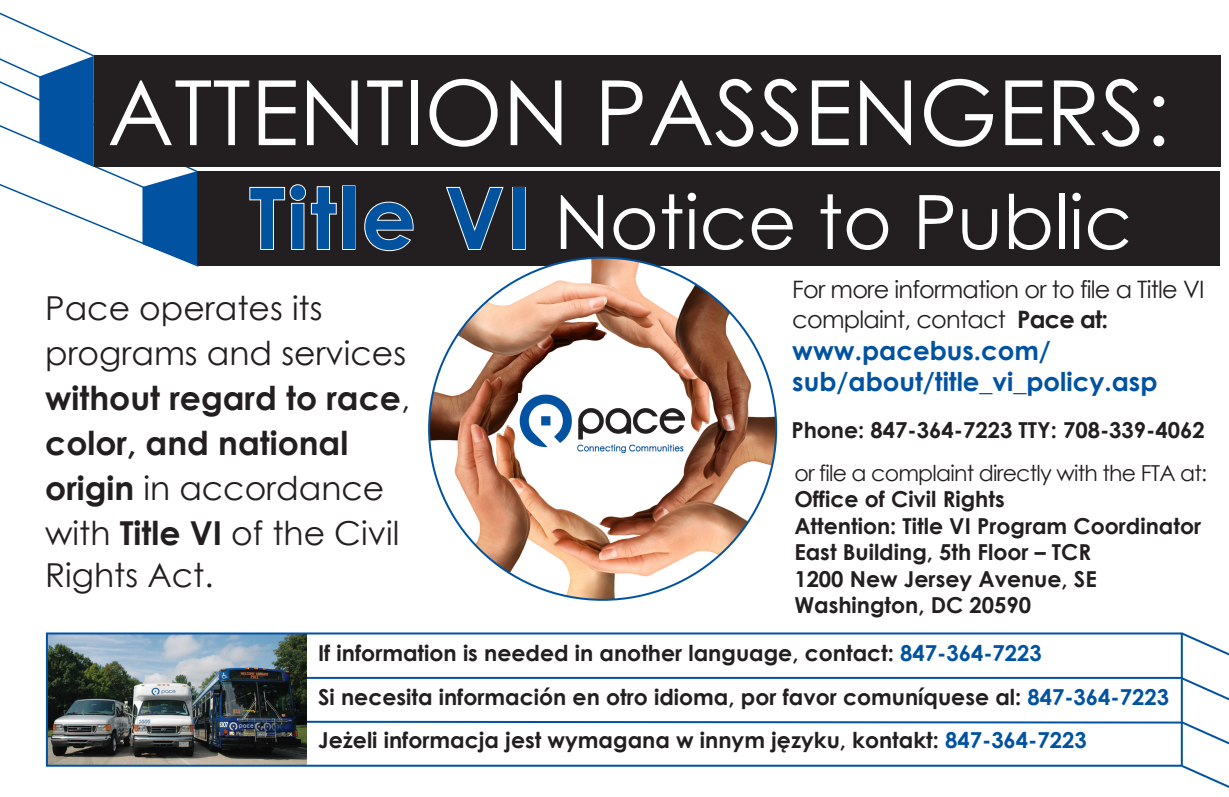
<style>
.page{position:relative;width:1229px;height:797px;background:#fff}
.page>*{position:absolute;margin:0;border:0;box-sizing:border-box;transform-origin:0 0}
.t1{font:90px "Century Gothic";color:#fff}
.t2{font:75px "Century Gothic";color:#fff}
.t3{font:33px/45px "Century Gothic";color:#231f20}
.t4{font:700 26px/31.2px "Century Gothic";color:#0153a1}
.t5{font:24px/30.4px "Century Gothic";letter-spacing:-.03em;color:#231f20}
.t6{font:700 22px/26.4px "Century Gothic";color:#231f20}
.t7{font:22px "Century Gothic";letter-spacing:-.035em;color:#231f20}
.s1{font-weight:700;font-size:85px;color:#0153a0}
.s2{font-weight:700}
.s3{color:#0153a1}
</style>
<div class="page">
<img style="left:49px;top:635px;width:255px;height:129px">
<div style="left:197px;top:171px;width:1022px;height:94px;background:#231f20"></div>
<svg style="left:249px;top:184px;width:88px;height:66px"></svg>
<div style="left:342px;top:185px;width:13px;height:65px;border:2px solid #fff"></div>
<svg style="left:364px;top:201px;width:50px;height:51px"></svg>
<svg style="left:446px;top:186px;width:58px;height:64px"></svg>
<div style="left:512px;top:187px;width:13px;height:63px;border:2px solid #fff"></div>
<div style="left:94px;top:56px;width:1126px;height:111px;background:#231f20"></div>
<img style="left:429px;top:258px;width:347px;height:342px">
<img style="left:518px;top:394px;width:166px;height:59px">
<svg style="left:0;top:12px;width:200px;height:255px"></svg>
<svg style="left:304px;top:632px;width:925px;height:156px"></svg>
<p class="t1" style="left:107px;top:50px;width:1064px">ATTENTION PASSENGERS:</p>
<p class="t2" style="left:249px;top:169px;width:884px"><span class="s1">Title VI</span> Notice to Public</p>
<p class="t3" style="left:45px;top:285px;width:366px">Pace operates its programs and services <span class="s2">without regard to race</span>, <span class="s2">color, and national origin</span> in accordance with <span class="s2">Title VI</span> of the Civil</p>
<p class="t3" style="left:45px;top:552px;width:170px">Rights Act.</p>
<p class="t5" style="left:792px;top:274px;width:413px">For more information or to file a Title VI complaint, contact <span class="s2">Pace at:</span></p>
<p class="t4" style="left:792px;top:333px;width:367px">www.pacebus.com/ sub/about/title_vi_policy.asp</p>
<p class="t6" style="left:791px;top:416px;width:415px">Phone: 847-364-7223 TTY: 708-339-4062</p>
<p class="t7" style="left:794px;top:458px;width:414px">or file a complaint directly with the FTA at:</p>
<p class="t6" style="left:794px;top:485px;width:408px">Office of Civil Rights<br>Attention: Title VI Program Coordinator<br>East Building, 5th Floor – TCR<br>1200 New Jersey Avenue, SE<br>Washington, DC 20590</p>
<p class="t6" style="left:318px;top:639px;width:725px">If information is needed in another language, contact: <span class="s3">847-364-7223</span></p>
<p class="t6" style="left:318px;top:682px;width:852px">Si necesita información en otro idioma, por favor comuníquese al: <span class="s3">847-364-7223</span></p>
<p class="t6" style="left:318px;top:726px;width:770px">Jeżeli informacja jest wymagana w innym języku, kontakt: <span class="s3">847-364-7223</span></p>
</div>
